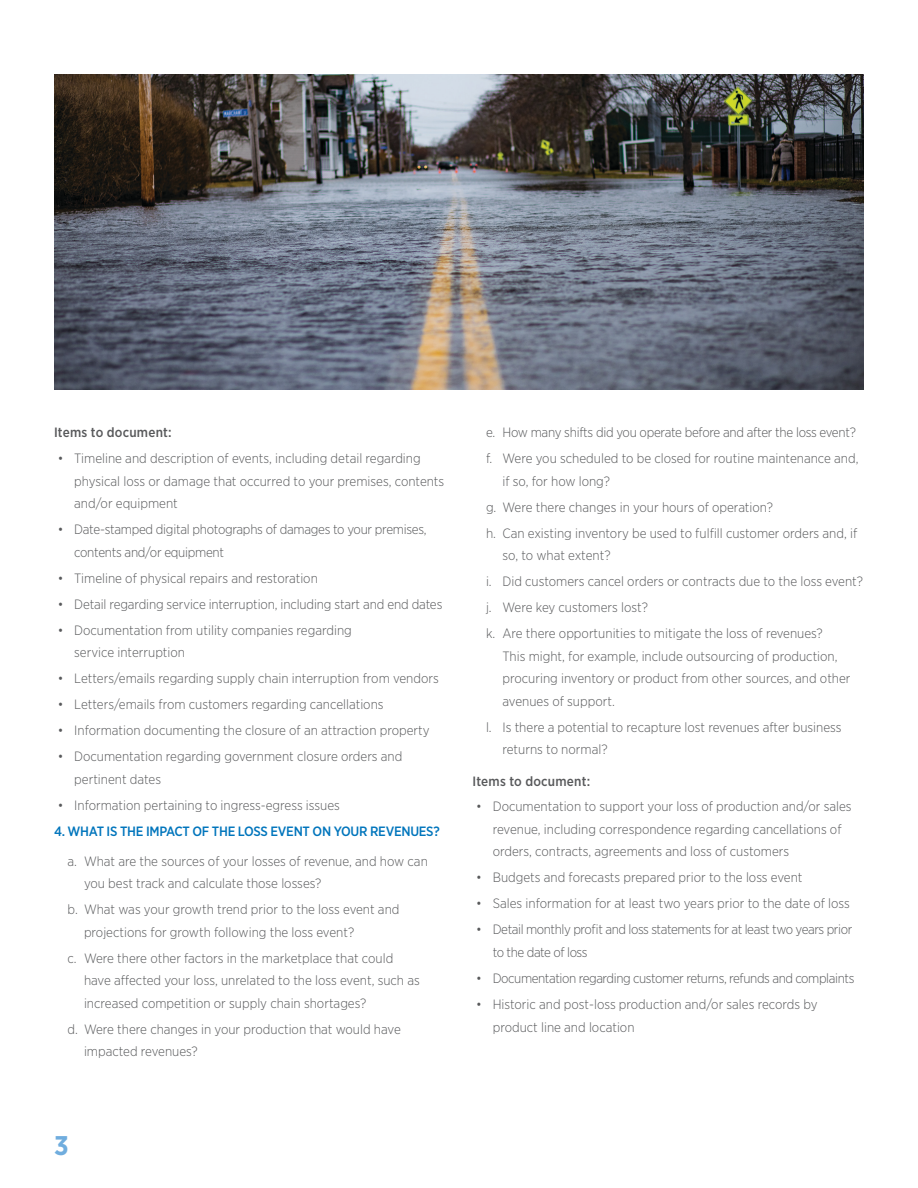
<style>
.page{position:relative;width:918px;height:1188px;background:#fff}
.page>*{position:absolute;margin:0;border:0;box-sizing:border-box;transform-origin:0 0}
.t1{font:700 27px "Gotham Narrow";color:#70adde}
.t2{font:300 13.5px/22.5px "Gotham Narrow";color:#58595b}
.t3{font:300 13.5px/22.5px "Gotham Narrow";letter-spacing:-.03em;color:#58595b}
.t4{font:300 13.5px/22.5px "Gotham Narrow";letter-spacing:-.02em;color:#58595b}
.t5{font:500 13.5px "Gotham Narrow";letter-spacing:-.02em;color:#0075bc}
.SubHeader{font:500 13.5px "Gotham Narrow";letter-spacing:.015em;color:#58595b}
</style>
<div class="page">
<img style="left:54px;top:74px;width:810px;height:316px">
<p class="SubHeader" style="left:54px;top:424px;width:119px">Items to document:</p>
<p class="t2" style="left:74px;top:447px;width:372px;text-indent:-16px">• Timeline and description of events, including detail regarding physical loss or damage that occurred to your premises, contents and/or equipment</p>
<p class="t4" style="left:74px;top:518px;width:354px;text-indent:-16px">• Date-stamped digital photographs of damages to your premises, contents and/or equipment</p>
<p class="t2" style="left:58px;top:566px;width:262px">• Timeline of physical repairs and restoration</p>
<p class="t2" style="left:58px;top:592px;width:386px">• Detail regarding service interruption, including start and end dates</p>
<p class="t2" style="left:74px;top:618px;width:279px;text-indent:-16px">• Documentation from utility companies regarding service interruption</p>
<p class="t2" style="left:58px;top:667px;width:383px">• Letters/emails regarding supply chain interruption from vendors</p>
<p class="t2" style="left:58px;top:693px;width:327px">• Letters/emails from customers regarding cancellations</p>
<p class="t2" style="left:58px;top:719px;width:373px">• Information documenting the closure of an attraction property</p>
<p class="t2" style="left:74px;top:745px;width:330px;text-indent:-16px">• Documentation regarding government closure orders and pertinent dates</p>
<p class="t2" style="left:58px;top:793px;width:284px">• Information pertaining to ingress-egress issues</p>
<p class="t5" style="left:54px;top:822px;width:387px">4. WHAT IS THE IMPACT OF THE LOSS EVENT ON YOUR REVENUES?</p>
<p class="t2" style="left:84px;top:849px;width:345px;text-indent:-16px">a. What are the sources of your losses of revenue, and how can you best track and calculate those losses?</p>
<p class="t2" style="left:84px;top:898px;width:317px;text-indent:-16px">b. What was your growth trend prior to the loss event and projections for growth following the loss event?</p>
<p class="t2" style="left:84px;top:946px;width:337px;text-indent:-16px">c. Were there other factors in the marketplace that could have affected your loss, unrelated to the loss event, such as increased competition or supply chain shortages?</p>
<p class="t2" style="left:84px;top:1017px;width:318px;text-indent:-16px">d. Were there changes in your production that would have impacted revenues?</p>
<p class="t4" style="left:486px;top:421px;width:372px">e. How many shifts did you operate before and after the loss event?</p>
<p class="t2" style="left:502px;top:447px;width:358px;text-indent:-16px">f. Were you scheduled to be closed for routine maintenance and, if so, for how long?</p>
<p class="t2" style="left:486px;top:496px;width:289px">g. Were there changes in your hours of operation?</p>
<p class="t2" style="left:502px;top:522px;width:356px;text-indent:-16px">h. Can existing inventory be used to fulfill customer orders and, if so, to what extent?</p>
<p class="t2" style="left:486px;top:570px;width:379px">i. Did customers cancel orders or contracts due to the loss event?</p>
<p class="t2" style="left:486px;top:596px;width:163px">j. Were key customers lost?</p>
<p class="t2" style="left:502px;top:622px;width:350px;text-indent:-16px">k. Are there opportunities to mitigate the loss of revenues?<br>This might, for example, include outsourcing of production, procuring inventory or product from other sources, and other avenues of support.</p>
<p class="t2" style="left:502px;top:716px;width:341px;text-indent:-16px">l. Is there a potential to recapture lost revenues after business returns to normal?</p>
<p class="SubHeader" style="left:472px;top:772px;width:119px">Items to document:</p>
<p class="t2" style="left:493px;top:795px;width:360px;text-indent:-16px">• Documentation to support your loss of production and/or sales revenue, including correspondence regarding cancellations of orders, contracts, agreements and loss of customers</p>
<p class="t2" style="left:476px;top:866px;width:328px">• Budgets and forecasts prepared prior to the loss event</p>
<p class="t2" style="left:476px;top:892px;width:375px">• Sales information for at least two years prior to the date of loss</p>
<p class="t3" style="left:493px;top:918px;width:361px;text-indent:-16px">• Detail monthly profit and loss statements for at least two years prior to the date of loss</p>
<p class="t3" style="left:476px;top:967px;width:380px">• Documentation regarding customer returns, refunds and complaints</p>
<p class="t2" style="left:493px;top:993px;width:326px;text-indent:-16px">• Historic and post-loss production and/or sales records by product line and location</p>
<h1 class="t1" style="left:54px;top:1128px;width:16px">3</h1>
</div>
